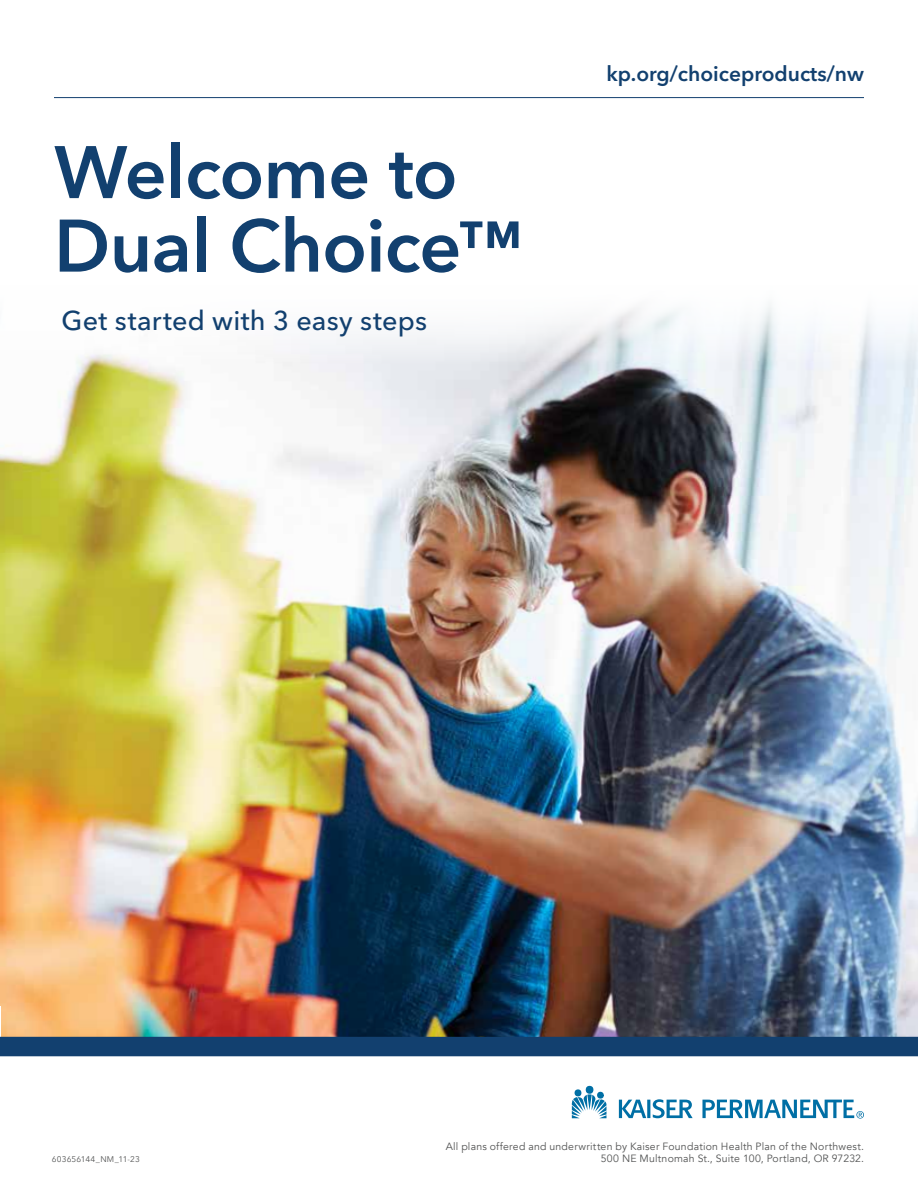
<style>
.page{position:relative;width:918px;height:1188px;background:#fff}
.page>*{position:absolute;margin:0;border:0;box-sizing:border-box;transform-origin:0 0}
.t1{font:600 73.5px/73.5px "Avenir Next LT Pro";letter-spacing:-.01em;color:#12406f}
.t2{font:500 27px "Avenir Next LT Pro";letter-spacing:.01em;color:#12406f}
.t3{font:600 21px "Avenir Next LT Pro";color:#12406f}
.t4{font:10.5px "Avenir";letter-spacing:.02em;color:#535454}
.t5{font:8.25px "Avenir Next";letter-spacing:.02em;color:#535454}
.s1{font-size:64.5px}
</style>
<div class="page">
<img style="left:0;top:305px;width:918px;height:732px">
<div style="left:0;top:1037px;width:918px;height:19px;background:#12406f"></div>
<hr style="left:54px;top:97px;width:810px;height:1px;background:#12406f">
<svg style="left:572px;top:1088px;width:35px;height:30px"></svg>
<div style="left:586px;top:1086px;width:8px;height:8px;background:#006fa5;border-radius:50%"></div>
<hr style="left:647px;top:1100px;width:3px;height:18px;background:#006fa5">
<svg style="left:619px;top:1100px;width:27px;height:18px"></svg>
<svg style="left:653px;top:1099px;width:40px;height:19px"></svg>
<svg style="left:702px;top:1100px;width:162px;height:19px"></svg>
<h1 class="t1" style="left:54px;top:135px;width:470px">Welcome to<br>Dual Choice<span class="s1">™</span></h1>
<h2 class="t2" style="left:62px;top:305px;width:367px">Get started with 3 easy steps</h2>
<h3 class="t3" style="left:606px;top:61px;width:259px">kp.org/choiceproducts/nw</h3>
<p class="t4" style="left:446px;top:1140px;width:420px">All plans offered and underwritten by Kaiser Foundation Health Plan of the Northwest.</p>
<p class="t5" style="left:52px;top:1152px;width:90px">603656144_NM_11-23</p>
<p class="t4" style="left:601px;top:1152px;width:265px">500 NE Multnomah St., Suite 100, Portland, OR 97232.</p>
</div>
